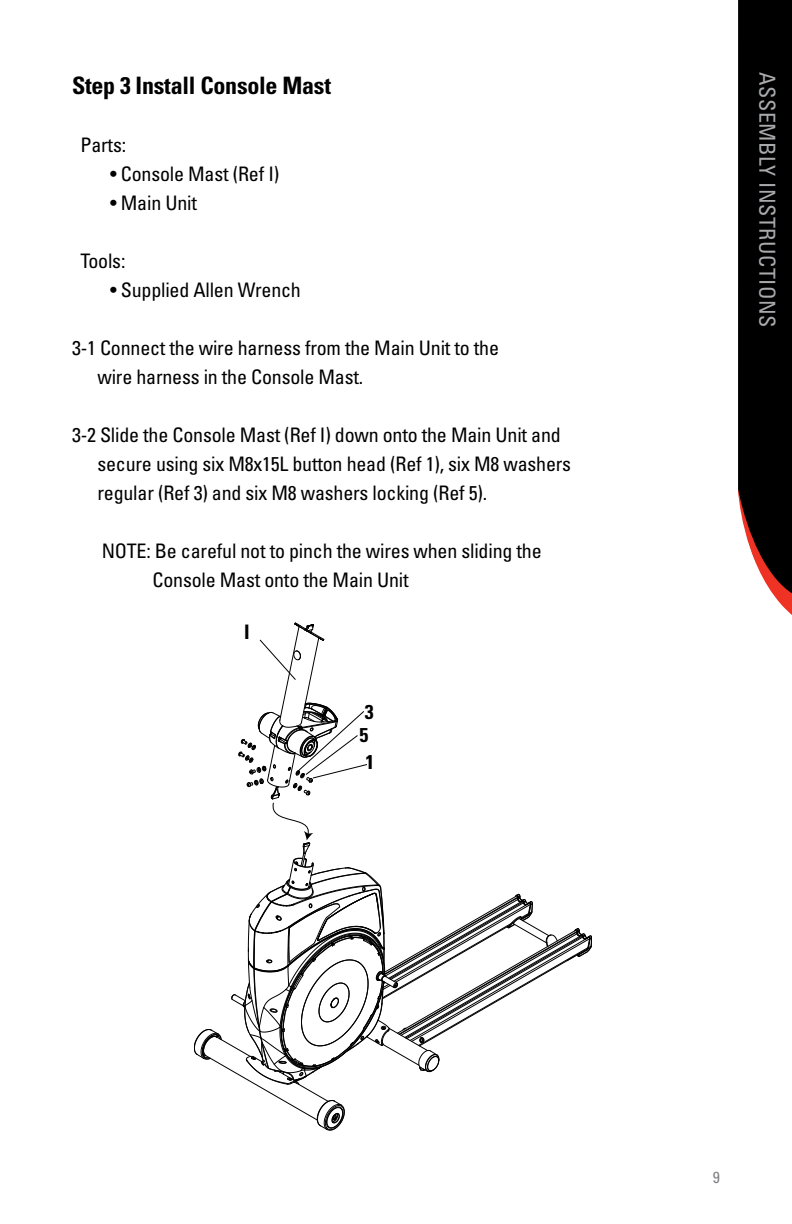
<style>
.page{position:relative;width:792px;height:1224px;background:#fff}
.page>*{position:absolute;margin:0;border:0;box-sizing:border-box;transform-origin:0 0}
.t1{font:700 condensed 24px "Univers";letter-spacing:-.01em;color:#000}
.t2{font:condensed 22px "Univers";letter-spacing:.025em;color:#a7a9ac}
.t3{font:condensed 20px/29px "Univers";letter-spacing:-.01em;color:#000}
.t4{font:700 condensed 20px/23.8px "Univers";color:#000}
.t5{font:condensed 16px "Univers";color:#808285}
</style>
<div class="page">
<svg style="left:738px;top:0;width:54px;height:615px;background:#181313"></svg>
<svg style="left:194px;top:623px;width:398px;height:507px"></svg>
<p class="t1" style="left:72px;top:71px;width:261px">Step 3 Install Console Mast</p>
<p class="t3" style="left:80px;top:130px;width:47px">Parts:</p>
<p class="t3" style="left:110px;top:159px;width:171px">• Console Mast (Ref I)</p>
<p class="t3" style="left:110px;top:188px;width:88px">• Main Unit</p>
<p class="t3" style="left:80px;top:246px;width:46px">Tools:</p>
<p class="t3" style="left:110px;top:275px;width:192px">• Supplied Allen Wrench</p>
<p class="t3" style="left:97px;top:333px;width:403px;text-indent:-25px">3-1 Connect the wire harness from the Main Unit to the wire harness in the Console Mast.</p>
<p class="t3" style="left:97px;top:420px;width:475px;text-indent:-25px">3-2 Slide the Console Mast (Ref I) down onto the Main Unit and secure using six M8x15L button head (Ref 1), six M8 washers regular (Ref 3) and six M8 washers locking (Ref 5).</p>
<p class="t3" style="left:153px;top:536px;width:391px;text-indent:-51px">NOTE: Be careful not to pinch the wires when sliding the<br>Console Mast onto the Main Unit</p>
<p class="t4" style="left:244px;top:620px;width:5px">I</p>
<p class="t4" style="left:360px;top:700px;width:16px">3<br>5</p>
<p class="t4" style="left:366px;top:750px;width:10px">1</p>
<p class="t2" style="left:781px;top:72px;width:257px;rotate:90deg">ASSEMBLY INSTRUCTIONS</p>
<p class="t5" style="left:713px;top:1167px;width:9px">9</p>
</div>
